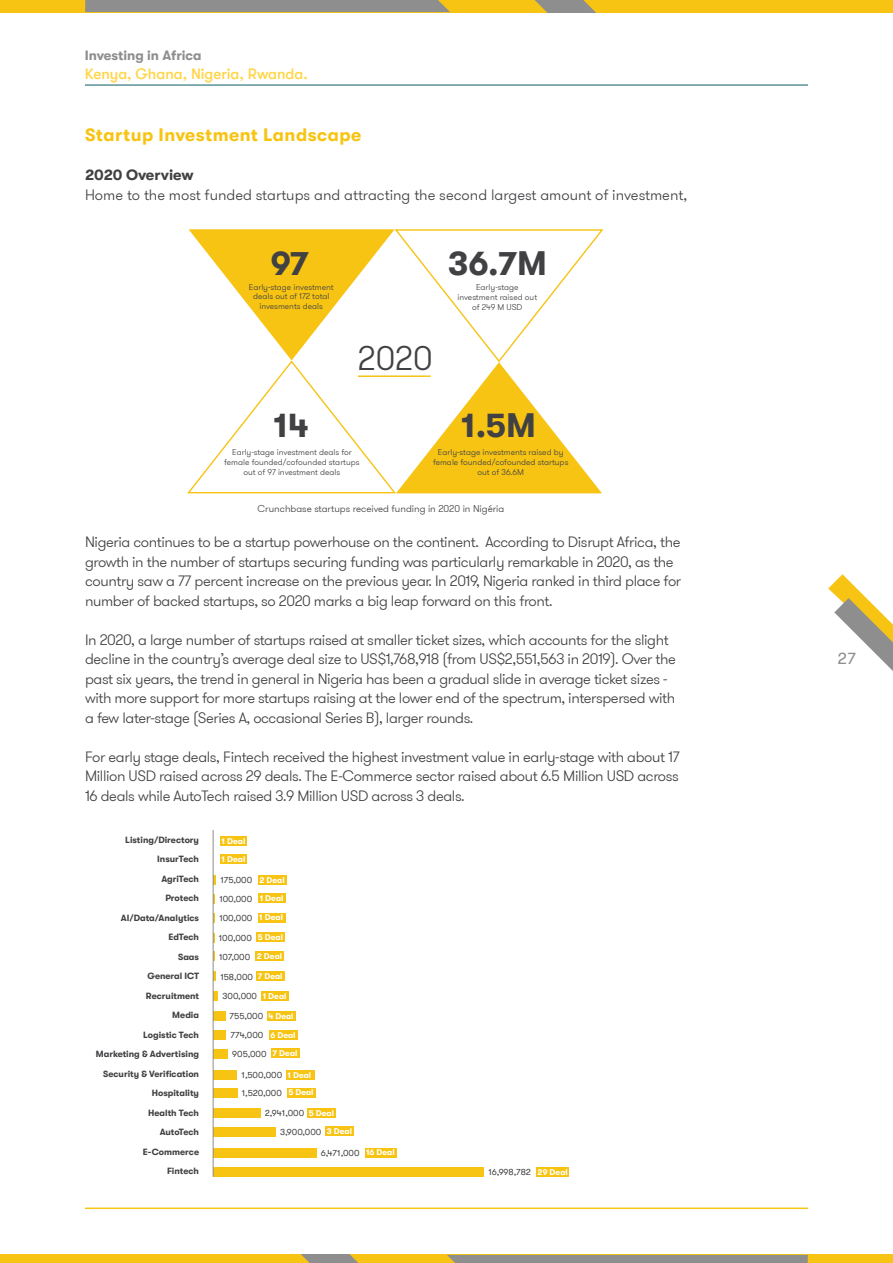
<style>
.page{position:relative;width:893px;height:1263px;background:#fff}
.page>*{position:absolute;margin:0;border:0;box-sizing:border-box;transform-origin:0 0}
.t1{font:700 33.9px "GT Walsheim";color:#414144}
.t2{font:300 33.9px "GT Walsheim Pro";color:#414144}
.t3{font:700 18px "GT Walsheim";letter-spacing:.025em;color:#f7c413}
.t4{font:16.65px "GT Walsheim";color:#8d8e8d}
.t5{font:300 15px/19.5px "GT Walsheim Pro";letter-spacing:-.025em;color:#414144}
.t6{font:300 15px "GT Walsheim Pro";color:#414144}
.t7{font:500 15px "GT Walsheim";color:#ffd546}
.t8{font:700 15px "GT Walsheim";color:#414144}
.t9{font:700 13.5px "GT Walsheim";color:#8d8e8d}
.t10{font:300 9.9px "GT Walsheim Pro";color:#414144}
.t11{font:700 9px "GT Walsheim";color:#414144}
.t12{font:9px "GT Walsheim";color:#414144}
.t13{font:300 8.4px/9.9px "GT Walsheim Pro";color:#414144;text-align:center}
.t14{font:700 8.25px "GT Walsheim";letter-spacing:.01em;color:#fff}
</style>
<div class="page">
<div style="left:0;top:1255px;width:893px;height:8px;background:#f7c413"></div>
<svg style="left:302px;top:1255px;width:506px;height:8px"></svg>
<svg style="left:828px;top:574px;width:65px;height:97px"></svg>
<div style="left:0;top:0;width:893px;height:12px;background:#f7c413"></div>
<svg style="left:85px;top:0;width:510px;height:12px"></svg>
<hr style="left:85px;top:1207px;width:723px;height:2px;background:#f7c413">
<hr style="left:85px;top:85px;width:723px;height:1px;background:#0a5d64">
<svg style="left:187px;top:229px;width:417px;height:265px"></svg>
<svg style="left:214px;top:875px;width:2px;height:9px"></svg>
<svg style="left:214px;top:971px;width:2px;height:10px"></svg>
<div style="left:213px;top:991px;width:5px;height:10px;background:#f7c413"></div>
<div style="left:213px;top:1011px;width:12px;height:10px;background:#f7c413"></div>
<div style="left:213px;top:1030px;width:13px;height:10px;background:#f7c413"></div>
<div style="left:213px;top:1049px;width:15px;height:10px;background:#f7c413"></div>
<div style="left:213px;top:1070px;width:24px;height:10px;background:#f7c413"></div>
<div style="left:213px;top:1088px;width:24px;height:10px;background:#f7c413"></div>
<div style="left:213px;top:1108px;width:47px;height:10px;background:#f7c413"></div>
<div style="left:213px;top:1127px;width:63px;height:10px;background:#f7c413"></div>
<div style="left:213px;top:1148px;width:103px;height:10px;background:#f7c413"></div>
<div style="left:213px;top:1167px;width:271px;height:10px;background:#f7c413"></div>
<hr style="left:213px;top:830px;width:1px;height:347px;background:#8d8e8d">
<div style="left:220px;top:837px;width:27px;height:9px;background:#f7c413"></div>
<div style="left:220px;top:854px;width:27px;height:9px;background:#f7c413"></div>
<div style="left:258px;top:875px;width:28px;height:9px;background:#f7c413"></div>
<div style="left:258px;top:894px;width:28px;height:9px;background:#f7c413"></div>
<div style="left:258px;top:913px;width:27px;height:9px;background:#f7c413"></div>
<div style="left:256px;top:932px;width:29px;height:9px;background:#f7c413"></div>
<div style="left:256px;top:952px;width:28px;height:9px;background:#f7c413"></div>
<div style="left:256px;top:972px;width:29px;height:9px;background:#f7c413"></div>
<div style="left:261px;top:991px;width:28px;height:9px;background:#f7c413"></div>
<div style="left:267px;top:1011px;width:28px;height:9px;background:#f7c413"></div>
<div style="left:269px;top:1031px;width:28px;height:9px;background:#f7c413"></div>
<div style="left:271px;top:1048px;width:28px;height:9px;background:#f7c413"></div>
<div style="left:286px;top:1070px;width:28px;height:9px;background:#f7c413"></div>
<div style="left:287px;top:1088px;width:28px;height:9px;background:#f7c413"></div>
<div style="left:308px;top:1108px;width:28px;height:9px;background:#f7c413"></div>
<div style="left:326px;top:1127px;width:28px;height:9px;background:#f7c413"></div>
<div style="left:365px;top:1148px;width:32px;height:9px;background:#f7c413"></div>
<div style="left:536px;top:1167px;width:33px;height:10px;background:#f7c413"></div>
<hr style="left:358px;top:375px;width:73px;height:2px;background:#f7c413">
<p class="t9" style="left:85px;top:48px;width:118px">Investing in Africa</p>
<p class="t7" style="left:85px;top:65px;width:224px">Kenya, Ghana, Nigeria, Rwanda.</p>
<p class="t3" style="left:85px;top:125px;width:278px">Startup Investment Landscape</p>
<p class="t8" style="left:85px;top:167px;width:110px">2020 Overview</p>
<p class="t6" style="left:85px;top:185px;width:604px">Home to the most funded startups and attracting the second largest amount of investment,</p>
<p class="t1" style="left:271px;top:244px;width:40px">97</p>
<p class="t1" style="left:448px;top:244px;width:100px">36.7M</p>
<p class="t13" style="left:249px;top:282px;width:86px">Early-stage investment deals out of 172 total invesments deals</p>
<p class="t13" style="left:457px;top:283px;width:81px">Early-stage investment raised out of 249 M USD</p>
<p class="t2" style="left:358px;top:337px;width:76px">2020</p>
<p class="t1" style="left:274px;top:406px;width:37px">14</p>
<p class="t1" style="left:461px;top:406px;width:76px">1.5M</p>
<p class="t13" style="left:224px;top:448px;width:137px">Early-stage investment deals for female founded/cofounded startups out of 97 investment deals</p>
<p class="t13" style="left:433px;top:448px;width:137px">Early-stage investments raised by female founded/cofounded startups out of 36.6M</p>
<p class="t10" style="left:258px;top:502px;width:248px">Crunchbase startups received funding in 2020 in Nigéria</p>
<p class="t5" style="left:85px;top:532px;width:598px">Nigeria continues to be a startup powerhouse on the continent. According to Disrupt Africa, the growth in the number of startups securing funding was particularly remarkable in 2020, as the country saw a 77 percent increase on the previous year. In 2019, Nigeria ranked in third place for number of backed startups, so 2020 marks a big leap forward on this front.</p>
<p class="t5" style="left:85px;top:630px;width:592px">In 2020, a large number of startups raised at smaller ticket sizes, which accounts for the slight decline in the country’s average deal size to US$1,768,918 (from US$2,551,563 in 2019). Over the past six years, the trend in general in Nigeria has been a gradual slide in average ticket sizes - with more support for more startups raising at the lower end of the spectrum, interspersed with a few later-stage (Series A, occasional Series B), larger rounds.</p>
<p class="t5" style="left:85px;top:747px;width:596px;text-align:justify">For early stage deals, Fintech received the highest investment value in early-stage with about 17<br>Million USD raised across 29 deals. The E-Commerce sector raised about 6.5 Million USD across 16 deals while AutoTech raised 3.9 Million USD across 3 deals.</p>
<p class="t11" style="left:125px;top:835px;width:75px">Listing/Directory</p>
<p class="t11" style="left:157px;top:854px;width:43px">InsurTech</p>
<p class="t11" style="left:161px;top:874px;width:39px">AgriTech</p>
<p class="t11" style="left:165px;top:893px;width:35px">Protech</p>
<p class="t11" style="left:121px;top:913px;width:80px">AI/Data/Analytics</p>
<p class="t11" style="left:168px;top:932px;width:32px">EdTech</p>
<p class="t11" style="left:178px;top:952px;width:22px">Saas</p>
<p class="t11" style="left:147px;top:971px;width:53px">General ICT</p>
<p class="t11" style="left:146px;top:991px;width:55px">Recruitment</p>
<p class="t11" style="left:172px;top:1010px;width:28px">Media</p>
<p class="t11" style="left:143px;top:1030px;width:57px">Logistic Tech</p>
<p class="t11" style="left:96px;top:1049px;width:105px">Marketing &amp; Advertising</p>
<p class="t11" style="left:103px;top:1069px;width:97px">Security &amp; Verification</p>
<p class="t11" style="left:152px;top:1088px;width:49px">Hospitality</p>
<p class="t11" style="left:148px;top:1108px;width:52px">Health Tech</p>
<p class="t11" style="left:160px;top:1127px;width:41px">AutoTech</p>
<p class="t11" style="left:143px;top:1147px;width:58px">E-Commerce</p>
<p class="t11" style="left:167px;top:1166px;width:34px">Fintech</p>
<p class="t14" style="left:222px;top:837px;width:25px">1 Deal</p>
<p class="t14" style="left:222px;top:854px;width:25px">1 Deal</p>
<p class="t12" style="left:220px;top:875px;width:33px">175,000</p>
<p class="t12" style="left:219px;top:894px;width:34px">100,000</p>
<p class="t12" style="left:219px;top:913px;width:34px">100,000</p>
<p class="t12" style="left:219px;top:933px;width:34px">100,000</p>
<p class="t12" style="left:219px;top:951px;width:33px">107,000</p>
<p class="t12" style="left:220px;top:971px;width:34px">158,000</p>
<p class="t12" style="left:223px;top:991px;width:36px">300,000</p>
<p class="t12" style="left:230px;top:1011px;width:35px">755,000</p>
<p class="t12" style="left:230px;top:1030px;width:35px">774,000</p>
<p class="t12" style="left:232px;top:1049px;width:36px">905,000</p>
<p class="t12" style="left:242px;top:1070px;width:42px">1,500,000</p>
<p class="t12" style="left:265px;top:1108px;width:41px">2,941,000</p>
<p class="t12" style="left:280px;top:1127px;width:43px">3,900,000</p>
<p class="t14" style="left:259px;top:875px;width:27px">2 Deal</p>
<p class="t14" style="left:260px;top:894px;width:25px">1 Deal</p>
<p class="t14" style="left:259px;top:913px;width:25px">1 Deal</p>
<p class="t14" style="left:258px;top:932px;width:27px">5 Deal</p>
<p class="t14" style="left:257px;top:952px;width:27px">2 Deal</p>
<p class="t14" style="left:258px;top:972px;width:26px">7 Deal</p>
<p class="t14" style="left:263px;top:991px;width:25px">1 Deal</p>
<p class="t14" style="left:268px;top:1011px;width:27px">4 Deal</p>
<p class="t14" style="left:270px;top:1031px;width:27px">6 Deal</p>
<p class="t14" style="left:273px;top:1048px;width:26px">7 Deal</p>
<p class="t14" style="left:287px;top:1070px;width:25px">1 Deal</p>
<p class="t14" style="left:288px;top:1088px;width:27px">5 Deal</p>
<p class="t14" style="left:309px;top:1108px;width:27px">5 Deal</p>
<p class="t14" style="left:327px;top:1127px;width:27px">3 Deal</p>
<p class="t12" style="left:242px;top:1088px;width:41px">1,520,000</p>
<p class="t12" style="left:321px;top:1147px;width:40px">6,471,000</p>
<p class="t14" style="left:366px;top:1148px;width:30px">16 Deal</p>
<p class="t12" style="left:488px;top:1166px;width:44px">16,998,782</p>
<p class="t14" style="left:538px;top:1167px;width:32px">29 Deal</p>
<p class="t4" style="left:837px;top:649px;width:20px">27</p>
</div>
